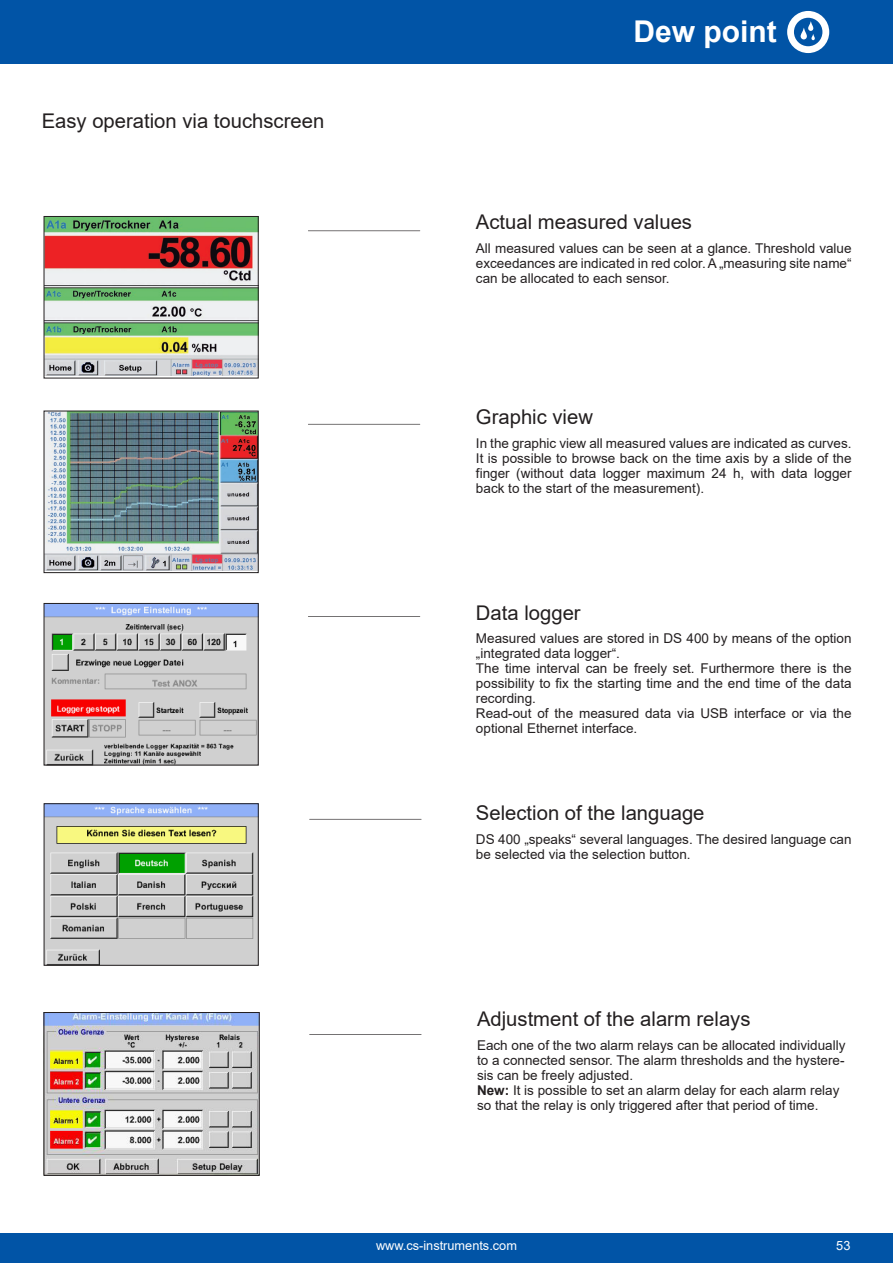
<style>
.page{position:relative;width:893px;height:1263px;background:#fff}
.page>*{position:absolute;margin:0;border:0;box-sizing:border-box;transform-origin:0 0}
.t1{font:700 30px "Arial";color:#fff}
.t2{font:20.25px "Arial";color:#231f20}
.t3{font:13.5px/15px "Arial";color:#231f20}
.t4{font:12.75px "Arial";color:#fff}
.s1{font-weight:700}
</style>
<div class="page">
<div style="left:0;top:0;width:893px;height:64px;background:#0154a6"></div>
<img style="left:46px;top:218px;width:211px;height:158px">
<div style="left:44px;top:216px;width:215px;height:162px;border:1px solid #231f20"></div>
<img style="left:46px;top:413px;width:211px;height:157px">
<div style="left:44px;top:411px;width:215px;height:162px;border:1px solid #231f20"></div>
<img style="left:46px;top:605px;width:211px;height:158px">
<div style="left:44px;top:603px;width:215px;height:162px;border:1px solid #231f20"></div>
<svg style="left:308px;top:424px;width:112px;height:1px"></svg>
<svg style="left:308px;top:616px;width:112px;height:1px"></svg>
<svg style="left:308px;top:230px;width:112px;height:1px"></svg>
<img style="left:46px;top:805px;width:211px;height:159px">
<div style="left:44px;top:803px;width:215px;height:163px;border:1px solid #231f20"></div>
<img style="left:46px;top:1014px;width:212px;height:160px">
<div style="left:44px;top:1012px;width:216px;height:164px;border:1px solid #231f20"></div>
<svg style="left:309px;top:819px;width:112px;height:1px"></svg>
<svg style="left:309px;top:1034px;width:112px;height:1px"></svg>
<div style="left:0;top:1233px;width:893px;height:30px;background:#0154a6"></div>
<svg style="left:787px;top:11px;width:42px;height:42px"></svg>
<h2 class="t2" style="left:42px;top:107px;width:284px">Easy operation via touchscreen</h2>
<h1 class="t1" style="left:633px;top:10px;width:145px">Dew point</h1>
<h2 class="t2" style="left:476px;top:208px;width:218px">Actual measured values</h2>
<p class="t3" style="left:476px;top:241px;width:377px;text-align:justify">All measured values can be seen at a glance. Threshold value exceedances are indicated in red color. A „measuring site name“ can be allocated to each sensor.</p>
<h2 class="t2" style="left:476px;top:403px;width:119px">Graphic view</h2>
<p class="t3" style="left:476px;top:435px;width:377px;text-align:justify">In the graphic view all measured values are indicated as curves.<br>It is possible to browse back on the time axis by a slide of the finger (without data logger maximum 24 h, with data logger back to the start of the measurement).</p>
<h2 class="t2" style="left:476px;top:599px;width:106px">Data logger</h2>
<p class="t3" style="left:476px;top:631px;width:377px">Measured values are stored in DS 400 by means of the option „integrated data logger“.<br>The time interval can be freely set. Furthermore there is the possibility to fix the starting time and the end time of the data recording.<br>Read-out of the measured data via USB interface or via the optional Ethernet interface.</p>
<h2 class="t2" style="left:476px;top:799px;width:230px">Selection of the language</h2>
<p class="t3" style="left:476px;top:831px;width:377px">DS 400 „speaks“ several languages. The desired language can be selected via the selection button.</p>
<h2 class="t2" style="left:477px;top:1005px;width:275px">Adjustment of the alarm relays</h2>
<p class="t3" style="left:477px;top:1037px;width:370px">Each one of the two alarm relays can be allocated individually to a connected sensor. The alarm thresholds and the hystere&shy;sis can be freely adjusted.<br><span class="s1">New:</span> It is possible to set an alarm delay for each alarm relay so that the relay is only triggered after that period of time.</p>
<p class="t4" style="left:376px;top:1237px;width:142px">www.cs-instruments.com</p>
<p class="t4" style="left:836px;top:1237px;width:16px">53</p>
</div>
